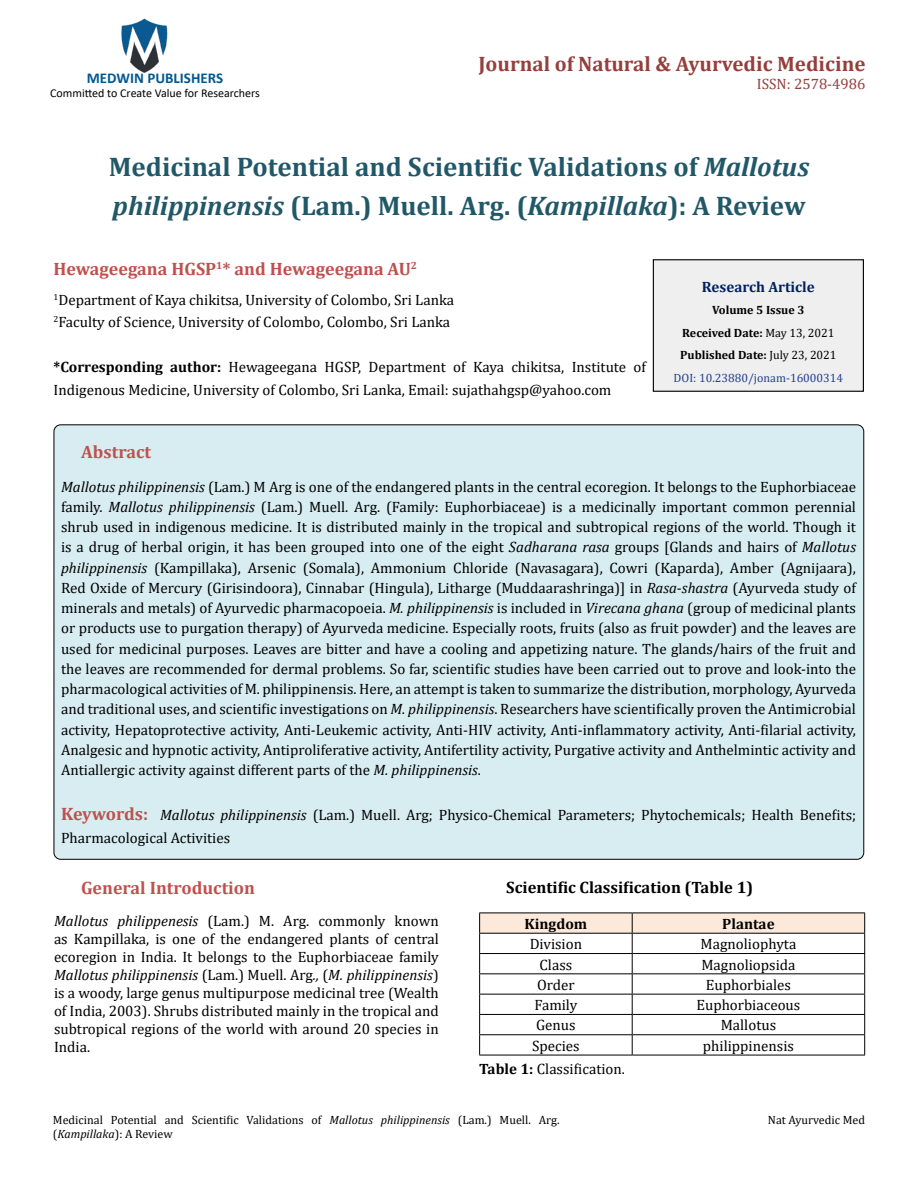
<style>
.page{position:relative;width:918px;height:1188px;background:#fff}
.page>*{position:absolute;margin:0;border:0;box-sizing:border-box;transform-origin:0 0}
.t1{font:700 27px/39px "Cambria";color:#215868}
.t2{font:700 21px "Cambria";color:#953f3c}
.t3{font:700 18px "Cambria";color:#c0504d}
.t4{font:700 16.5px "Cambria";color:#000}
.t5{font:15px/20.2px "Cambria";color:#000}
.t6{font:700 15px "Calibri";color:#005991}
.t7{font:700 15px "Cambria";color:#002060}
.t8{font:15px "Cambria";color:#953f3c}
.t9{font:700 15px "Cambria";color:#000}
.t10{font:12px/14.4px "Cambria";color:#000}
.t11{font:700 12px/22.5px "Cambria";color:#000;text-align:center}
.t12{font:12px "Calibri";color:#000}
.s1{font-style:italic}
.s2{font-weight:700}
.s3{font-weight:400}
.s4{font-weight:400;color:#25408f}
.s5{font-weight:700;font-size:18px;color:#c0504d}
</style>
<div class="page">
<img style="left:121px;top:18px;width:47px;height:55px">
<div style="left:653px;top:260px;width:210px;height:131px;background:#efefef"></div>
<div style="left:653px;top:259px;width:211px;height:133px;border:1px solid #000"></div>
<div style="left:54px;top:425px;width:810px;height:434px;background:#d8edf2;border-radius:7px"></div>
<svg style="left:479px;top:913px;width:386px;height:142px"></svg>
<hr style="left:479px;top:1055px;width:153px;height:1px;background:#000">
<hr style="left:632px;top:1055px;width:233px;height:1px;background:#000">
<p class="t6" style="left:87px;top:67px;width:138px">MEDWIN PUBLISHERS</p>
<p class="t12" style="left:50px;top:85px;width:211px">Committed to Create Value for Researchers</p>
<h2 class="t2" style="left:478px;top:49px;width:389px">Journal of Natural &amp; Ayurvedic Medicine</h2>
<p class="t8" style="left:757px;top:75px;width:110px">ISSN: 2578-4986</p>
<h1 class="t1" style="left:109px;top:147px;width:702px">Medicinal Potential and Scientific Validations of <span class="s1">Mallotus philippinensis</span> (Lam.) Muell. Arg. (<span class="s1">Kampillaka</span>): A Review</h1>
<p class="t3" style="left:54px;top:257px;width:365px">Hewageegana HGSP<sup>1</sup>* and Hewageegana AU<sup>2</sup></p>
<p class="t5" style="left:54px;top:288px;width:402px;line-height:22.5px"><sup>1</sup>Department of Kaya chikitsa, University of Colombo, Sri Lanka<br><sup>2</sup>Faculty of Science, University of Colombo, Colombo, Sri Lanka</p>
<p class="t5" style="left:54px;top:356px;width:594px;line-height:22.5px"><span class="s2">*Corresponding author:</span> Hewageegana HGSP, Department of Kaya chikitsa, Institute of<br>Indigenous Medicine, University of Colombo, Sri Lanka, Email: sujathahgsp@yahoo.com</p>
<p class="t7" style="left:702px;top:276px;width:114px">Research Article</p>
<p class="t11" style="left:674px;top:298px;width:171px">Volume 5 Issue 3<br>Received Date: <span class="s3">May 13, 2021<br></span>Published Date: <span class="s3">July 23, 2021<br></span><span class="s4">DOI: 10.23880/jonam-16000314</span></p>
<p class="t3" style="left:81px;top:439px;width:71px">Abstract</p>
<p class="t5" style="left:61px;top:476px;width:797px;text-align:justify"><span class="s1">Mallotus philippinensis</span> (Lam.) M Arg is one of the endangered plants in the central ecoregion. It belongs to the Euphorbiaceae family. <span class="s1">Mallotus philippinensis</span> (Lam.) Muell. Arg. (Family: Euphorbiaceae) is a medicinally important common perennial shrub used in indigenous medicine. It is distributed mainly in the tropical and subtropical regions of the world. Though it is a drug of herbal origin, it has been grouped into one of the eight <span class="s1">Sadharana rasa</span> groups [Glands and hairs of <span class="s1">Mallotus philippinensis</span> (Kampillaka), Arsenic (Somala), Ammonium Chloride (Navasagara), Cowri (Kaparda), Amber (Agnijaara), Red Oxide of Mercury (Girisindoora), Cinnabar (Hingula), Litharge (Muddaarashringa)] in <span class="s1">Rasa</span>-<span class="s1">shastra</span> (Ayurveda study of minerals and metals) of Ayurvedic pharmacopoeia. <span class="s1">M. philippinensis</span> is included in <span class="s1">Virecana ghana</span> (group of medicinal plants or products use to purgation therapy) of Ayurveda medicine. Especially roots, fruits (also as fruit powder) and the leaves are used for medicinal purposes. Leaves are bitter and have a cooling and appetizing nature. The glands/hairs of the fruit and the leaves are recommended for dermal problems. So far, scientific studies have been carried out to prove and look-into the pharmacological activities of M. philippinensis. Here, an attempt is taken to summarize the distribution, morphology, Ayurveda and traditional uses, and scientific investigations on <span class="s1">M. philippinensis</span>. Researchers have scientifically proven the Antimicrobial activity, Hepatoprotective activity, Anti-Leukemic activity, Anti-HIV activity, Anti-inflammatory activity, Anti-filarial activity, Analgesic and hypnotic activity, Antiproliferative activity, Antifertility activity, Purgative activity and Anthelmintic activity and Antiallergic activity against different parts of the <span class="s1">M. philippinensis</span>.</p>
<p class="t5" style="left:61px;top:804px;width:797px;line-height:22.5px"><span class="s5">Keywords:</span> <span class="s1">Mallotus philippinensis</span> (Lam.) Muell. Arg; Physico-Chemical Parameters; Phytochemicals; Health Benefits;<br>Pharmacological Activities</p>
<p class="t3" style="left:81px;top:875px;width:176px">General Introduction</p>
<p class="t5" style="left:54px;top:912px;width:386px;line-height:18px;text-align:justify"><span class="s1">Mallotus philippenesis</span> (Lam.) M. Arg. commonly known as Kampillaka, is one of the endangered plants of central ecoregion in India. It belongs to the Euphorbiaceae family <span class="s1">Mallotus philippinensis</span> (Lam.) Muell. Arg<span class="s1">.,</span> (<span class="s1">M. philippinensis</span>) is a woody, large genus multipurpose medicinal tree (Wealth of India, 2003). Shrubs distributed mainly in the tropical and subtropical regions of the world with around 20 species in India.</p>
<p class="t4" style="left:506px;top:876px;width:248px">Scientific Classification (Table 1)</p>
<p class="t9" style="left:525px;top:913px;width:64px">Kingdom</p>
<p class="t9" style="left:722px;top:913px;width:54px">Plantae</p>
<p class="t5" style="left:530px;top:934px;width:54px">Division</p>
<p class="t5" style="left:701px;top:934px;width:97px">Magnoliophyta</p>
<p class="t5" style="left:540px;top:954px;width:34px">Class</p>
<p class="t5" style="left:701px;top:954px;width:96px">Magnoliopsida</p>
<p class="t5" style="left:537px;top:975px;width:39px">Order</p>
<p class="t5" style="left:706px;top:975px;width:87px">Euphorbiales</p>
<p class="t5" style="left:534px;top:995px;width:44px">Family</p>
<p class="t5" style="left:697px;top:995px;width:105px">Euphorbiaceous</p>
<p class="t5" style="left:536px;top:1015px;width:41px">Genus</p>
<p class="t5" style="left:721px;top:1015px;width:57px">Mallotus</p>
<p class="t5" style="left:532px;top:1035px;width:49px">Species</p>
<p class="t5" style="left:703px;top:1035px;width:93px">philippinensis</p>
<p class="t5" style="left:479px;top:1059px;width:147px"><span class="s2">Table 1:</span> Classification.</p>
<p class="t10" style="left:53px;top:1113px;width:508px">Medicinal Potential and Scientific Validations of <span class="s1">Mallotus philippinensis</span> (Lam.) Muell. Arg. (<span class="s1">Kampillaka</span>): A Review</p>
<p class="t10" style="left:768px;top:1113px;width:99px">Nat Ayurvedic Med</p>
</div>
